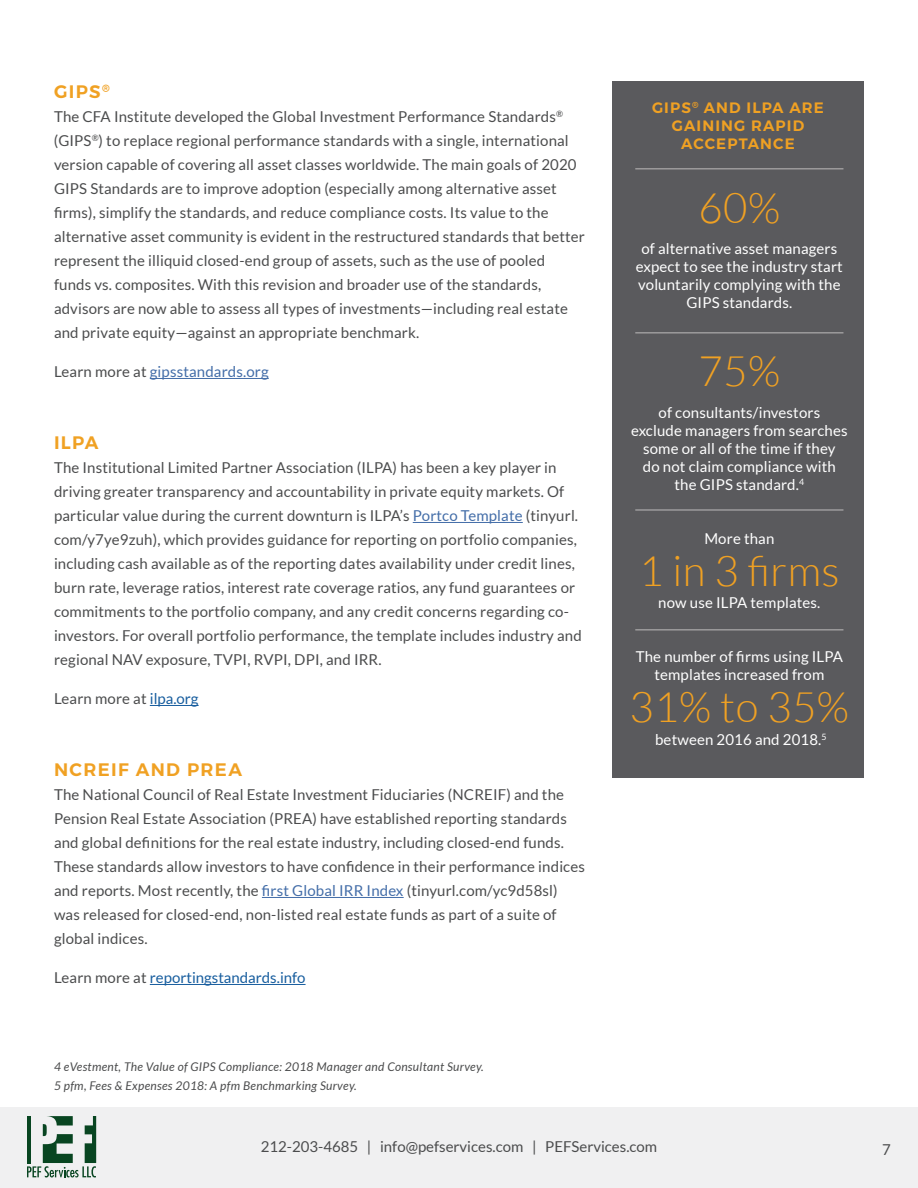
<style>
.page{position:relative;width:918px;height:1188px;background:#fff}
.page>*{position:absolute;margin:0;border:0;box-sizing:border-box;transform-origin:0 0}
.t1{font:300 42px "Lato";letter-spacing:.01em;color:#f0a123}
.t2{font:600 18px "Montserrat";letter-spacing:.075em;color:#f0a123}
.t3{font:15px/24px "Lato";letter-spacing:.01em;color:#4b4c4d}
.t4{font:15px/18px "Lato";letter-spacing:.01em;color:#fff;text-align:center}
.t5{font:600 15px/18px "Montserrat";letter-spacing:.075em;color:#f0a123;text-align:center}
.t6{font:15px "Lato";color:#175d9e}
.t7{font:15px "Lato";letter-spacing:.01em;color:#436da8}
.t8{font:italic 12px "Lato";letter-spacing:.025em;color:#4b4c4d}
.s1{color:#4b4c4d}
.s2{color:#436da8}
.s3{color:#175d9e}
</style>
<div class="page">
<div style="left:0;top:1107px;width:918px;height:81px;background:#ebeced"></div>
<svg style="left:27px;top:1116px;width:69px;height:62px"></svg>
<div style="left:612px;top:81px;width:252px;height:696px;background:#5a5a5d"></div>
<hr style="left:150px;top:378px;width:119px;height:1px;background:#436da8">
<hr style="left:413px;top:522px;width:110px;height:1px;background:#436da8">
<hr style="left:150px;top:705px;width:49px;height:1px;background:#175d9e">
<hr style="left:262px;top:897px;width:142px;height:1px;background:#436da8">
<hr style="left:150px;top:984px;width:156px;height:1px;background:#175d9e">
<hr style="left:635px;top:332px;width:208px;height:1px;background:#bebcbc">
<hr style="left:635px;top:510px;width:208px;height:1px;background:#bebcbc">
<hr style="left:635px;top:629px;width:208px;height:1px;background:#bebcbc">
<hr style="left:635px;top:168px;width:208px;height:1px;background:#bebcbc">
<p class="t2" style="left:54px;top:78px;width:57px">GIPS<sup>®</sup></p>
<p class="t3" style="left:54px;top:105px;width:533px">The CFA Institute developed the Global Investment Performance Standards<sup>® </sup>(GIPS<sup>®</sup>) to replace regional performance standards with a single, international version capable of covering all asset classes worldwide. The main goals of 2020<br>GIPS Standards are to improve adoption (especially among alternative asset firms), simplify the standards, and reduce compliance costs. Its value to the alternative asset community is evident in the restructured standards that better represent the illiquid closed-end group of assets, such as the use of pooled funds vs. composites. With this revision and broader use of the standards, advisors are now able to assess all types of investments—including real estate and private equity—against an appropriate benchmark.</p>
<p class="t7" style="left:54px;top:364px;width:216px"><span class="s1">Learn more at</span> gipsstandards.org</p>
<p class="t2" style="left:54px;top:429px;width:46px">ILPA</p>
<p class="t3" style="left:54px;top:456px;width:529px">The Institutional Limited Partner Association (ILPA) has been a key player in driving greater transparency and accountability in private equity markets. Of particular value during the current downturn is ILPA’s <span class="s2">Portco Template</span> (tinyurl. com/y7ye9zuh), which provides guidance for reporting on portfolio companies, including cash available as of the reporting dates availability under credit lines, burn rate, leverage ratios, interest rate coverage ratios, any fund guarantees or commitments to the portfolio company, and any credit concerns regarding co&shy;investors. For overall portfolio performance, the template includes industry and regional NAV exposure, TVPI, RVPI, DPI, and IRR.</p>
<p class="t3" style="left:54px;top:687px;width:146px">Learn more at <span class="s3">ilpa.org</span></p>
<p class="t2" style="left:54px;top:756px;width:190px">NCREIF AND PREA</p>
<p class="t3" style="left:54px;top:783px;width:533px">The National Council of Real Estate Investment Fiduciaries (NCREIF) and the Pension Real Estate Association (PREA) have established reporting standards and global definitions for the real estate industry, including closed-end funds.<br>These standards allow investors to have confidence in their performance indices and reports. Most recently, the <span class="s2">first Global IRR Index</span> (tinyurl.com/yc9d58sl) was released for closed-end, non-listed real estate funds as part of a suite of global indices.</p>
<p class="t6" style="left:54px;top:970px;width:253px"><span class="s1">Learn more at</span> reportingstandards.info</p>
<p class="t8" style="left:54px;top:1060px;width:431px">4 eVestment, The Value of GIPS Compliance: 2018 Manager and Consultant Survey.</p>
<p class="t8" style="left:54px;top:1079px;width:304px">5 pfm, Fees &amp; Expenses 2018: A pfm Benchmarking Survey.</p>
<p class="t5" style="left:652px;top:98px;width:173px">GIPS<sup>®</sup> AND ILPA ARE<br>GAINING RAPID<br>ACCEPTANCE</p>
<p class="t1" style="left:698px;top:185px;width:83px">60%</p>
<p class="t4" style="left:636px;top:240px;width:208px">of alternative asset managers expect to see the industry start voluntarily complying with the<br>GIPS standards.</p>
<p class="t1" style="left:698px;top:348px;width:83px">75%</p>
<p class="t4" style="left:631px;top:403px;width:218px">of consultants/investors<br>exclude managers from searches some or all of the time if they<br>do not claim compliance with the GIPS standard.<sup>4</sup></p>
<p class="t4" style="left:704px;top:529px;width:72px">More than</p>
<p class="t1" style="left:639px;top:548px;width:202px">1 in 3 firms</p>
<p class="t4" style="left:658px;top:594px;width:164px">now use ILPA templates.</p>
<p class="t4" style="left:636px;top:648px;width:209px">The number of firms using ILPA templates increased from</p>
<p class="t1" style="left:630px;top:684px;width:221px">31% to 35%</p>
<p class="t4" style="left:655px;top:730px;width:173px">between 2016 and 2018.<sup>5</sup></p>
<p class="t3" style="left:261px;top:1135px;width:398px">212-203-4685 | info@pefservices.com | PEFServices.com</p>
<p class="t3" style="left:882px;top:1138px;width:10px">7</p>
</div>
